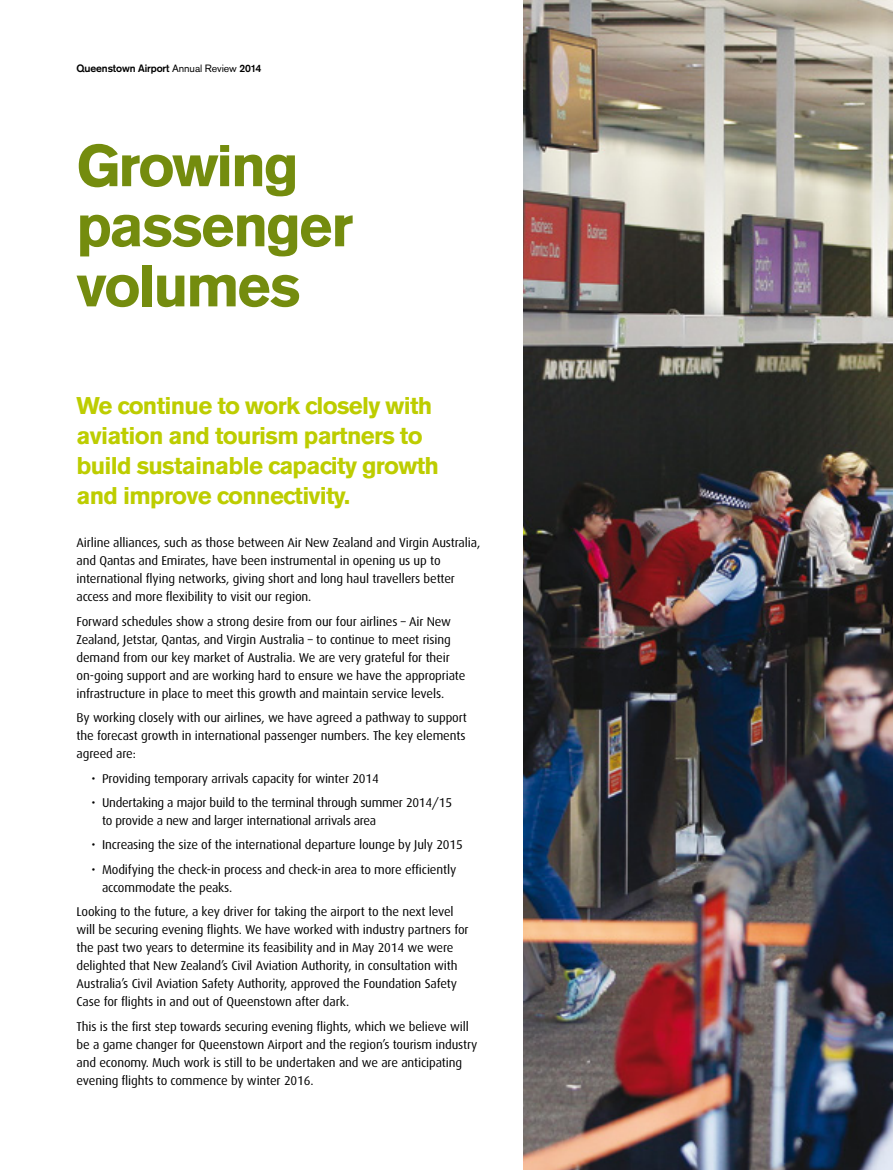
<style>
.page{position:relative;width:893px;height:1170px;background:#fff}
.page>*{position:absolute;margin:0;border:0;box-sizing:border-box;transform-origin:0 0}
.t1{font:900 57.75px/60px "Akzidenz Grotesk";letter-spacing:-.04em;color:#748c0e}
.t2{font:700 24px/30px "Akzidenz Grotesk BE";letter-spacing:-.03em;color:#bdcd00}
.t3{font:12.75px/18px "Dax";letter-spacing:-.01em;color:#000}
.t4{font:700 10.5px "Akzidenz Grotesk";letter-spacing:-.01em;color:#000}
.s1{font-family:"Akzidenz Grotesk BE";font-weight:400}
</style>
<div class="page">
<img style="left:523px;top:0;width:370px;height:1169px">
<p class="t4" style="left:77px;top:62px;width:186px">Queenstown Airport <span class="s1">Annual Review</span> 2014</p>
<h1 class="t1" style="left:77px;top:135px;width:279px">Growing passenger volumes</h1>
<h2 class="t2" style="left:77px;top:391px;width:364px">We continue to work closely with aviation and tourism partners to build sustainable capacity growth and improve connectivity.</h2>
<p class="t3" style="left:77px;top:534px;width:405px">Airline alliances, such as those between Air New Zealand and Virgin Australia, and Qantas and Emirates, have been instrumental in opening us up to international flying networks, giving short and long haul travellers better access and more flexibility to visit our region.</p>
<p class="t3" style="left:77px;top:612px;width:390px">Forward schedules show a strong desire from our four airlines – Air New Zealand, Jetstar, Qantas, and Virgin Australia – to continue to meet rising demand from our key market of Australia. We are very grateful for their on-going support and are working hard to ensure we have the appropriate infrastructure in place to meet this growth and maintain service levels.</p>
<p class="t3" style="left:77px;top:708px;width:392px;text-align:justify">By working closely with our airlines, we have agreed a pathway to support the forecast growth in international passenger numbers. The key elements agreed are:</p>
<p class="t3" style="left:92px;top:769px;width:289px">• Providing temporary arrivals capacity for winter 2014</p>
<p class="t3" style="left:102px;top:793px;width:352px;text-indent:-11px">• Undertaking a major build to the terminal through summer 2014/15 to provide a new and larger international arrivals area</p>
<p class="t3" style="left:92px;top:836px;width:373px">• Increasing the size of the international departure lounge by July 2015</p>
<p class="t3" style="left:102px;top:860px;width:356px;text-indent:-11px">• Modifying the check-in process and check-in area to more efficiently accommodate the peaks.</p>
<p class="t3" style="left:77px;top:902px;width:394px">Looking to the future, a key driver for taking the airport to the next level will be securing evening flights. We have worked with industry partners for the past two years to determine its feasibility and in May 2014 we were delighted that New Zealand’s Civil Aviation Authority, in consultation with Australia’s Civil Aviation Safety Authority, approved the Foundation Safety Case for flights in and out of Queenstown after dark.</p>
<p class="t3" style="left:77px;top:1017px;width:402px">This is the first step towards securing evening flights, which we believe will be a game changer for Queenstown Airport and the region’s tourism industry and economy. Much work is still to be undertaken and we are anticipating evening flights to commence by winter 2016.</p>
</div>
